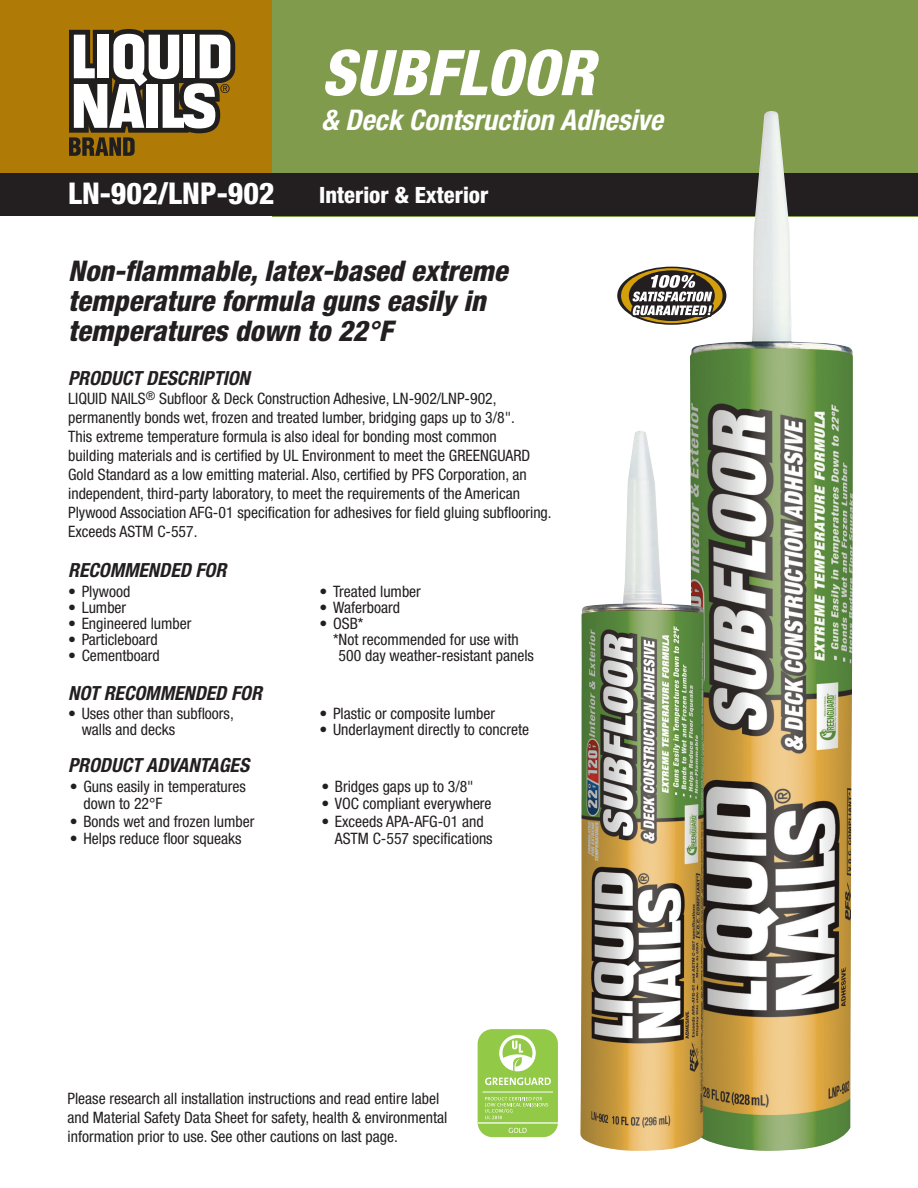
<style>
.page{position:relative;width:918px;height:1188px;background:#fff}
.page>*{position:absolute;margin:0;border:0;box-sizing:border-box;transform-origin:0 0}
.t1{font:italic 800 condensed 63px "Helvetica Neue";color:#fff}
.t2{font:800 condensed 30px "Helvetica Neue";color:#fff}
.Headline{font:italic 800 condensed 28.5px/30px "Helvetica Neue";color:#231f20}
.t3{font:italic 700 condensed 28.5px "Helvetica Neue";color:#fff}
.t4{font:800 condensed 22.5px "Helvetica Neue";color:#fdfdfd}
.Paragraph_Header{font:italic 700 condensed 19.5px "Helvetica Neue";color:#231f20}
.t5{font:condensed 15.75px/18.9px "Helvetica Neue LT Std";color:#231f20}
.t6{font:condensed 15.75px/17.2px "Helvetica Neue";color:#231f20}
</style>
<div class="page">
<div style="left:0;top:0;width:918px;height:174px;background:#b07a07"></div>
<div style="left:272px;top:0;width:646px;height:216px;background:#809b4c"></div>
<div style="left:0;top:173px;width:918px;height:43px;background:#231f20"></div>
<svg style="left:69px;top:29px;width:166px;height:127px"></svg>
<img style="left:690px;top:111px;width:164px;height:1040px">
<img style="left:580px;top:431px;width:124px;height:720px">
<svg style="left:617px;top:267px;width:109px;height:58px"></svg>
<div style="left:621px;top:268px;width:102px;height:55px;background:#d49f0c;border-radius:50%"></div>
<svg style="left:628px;top:267px;width:89px;height:58px"></svg>
<div style="left:478px;top:1029px;width:80px;height:108px;background:#92c947;border-radius:15px"></div>
<hr style="left:478px;top:1122px;width:80px;height:2px;background:#fff">
<svg style="left:509px;top:1128px;width:18px;height:5px"></svg>
<svg style="left:499px;top:1035px;width:37px;height:37px"></svg>
<svg style="left:485px;top:1097px;width:63px;height:22px"></svg>
<hr style="left:483px;top:1092px;width:70px;height:1px;background:#fff">
<svg style="left:485px;top:1078px;width:66px;height:7px"></svg>
<p class="t1" style="left:321px;top:34px;width:274px">SUBFLOOR</p>
<p class="t3" style="left:321px;top:102px;width:343px">&amp; Deck Contsruction Adhesive</p>
<p class="t2" style="left:68px;top:175px;width:208px">LN-902/LNP-902</p>
<p class="t4" style="left:319px;top:181px;width:171px">Interior &amp; Exterior</p>
<p class="Headline" style="left:68px;top:255px;width:441px">Non-flammable, latex-based extreme temperature formula guns easily in temperatures down to 22°F</p>
<p class="Paragraph_Header" style="left:68px;top:367px;width:183px">PRODUCT DESCRIPTION</p>
<p class="t5" style="left:68px;top:389px;width:485px">LIQUID NAILS<sup>®</sup> Subfloor &amp; Deck Construction Adhesive, LN-902/LNP-902, permanently bonds wet, frozen and treated lumber, bridging gaps up to 3/8".<br>This extreme temperature formula is also ideal for bonding most common<br>building materials and is certified by UL Environment to meet the GREENGUARD Gold Standard as a low emitting material. Also, certified by PFS Corporation, an independent, third-party laboratory, to meet the requirements of the American Plywood Association AFG-01 specification for adhesives for field gluing subflooring.<br>Exceeds ASTM C-557.</p>
<p class="Paragraph_Header" style="left:68px;top:558px;width:160px">RECOMMENDED FOR</p>
<p class="t5" style="left:68px;top:581px;width:64px">• Plywood</p>
<p class="t5" style="left:68px;top:598px;width:60px">• Lumber</p>
<p class="t5" style="left:68px;top:614px;width:125px">• Engineered lumber</p>
<p class="t5" style="left:68px;top:630px;width:91px">• Particleboard</p>
<p class="t5" style="left:68px;top:646px;width:93px">• Cementboard</p>
<p class="Paragraph_Header" style="left:68px;top:681px;width:195px">NOT RECOMMENDED FOR</p>
<p class="t5" style="left:320px;top:581px;width:103px">• Treated lumber</p>
<p class="t5" style="left:320px;top:598px;width:82px">• Waferboard</p>
<p class="t5" style="left:320px;top:614px;width:45px">• OSB*</p>
<p class="t5" style="left:333px;top:630px;width:187px">*Not recommended for use with</p>
<p class="t5" style="left:339px;top:646px;width:197px">500 day weather-resistant panels</p>
<p class="t5" style="left:82px;top:705px;width:154px;line-height:16.2px;text-indent:-14px">• Uses other than subfloors, walls and decks</p>
<p class="t5" style="left:320px;top:704px;width:177px">• Plastic or composite lumber</p>
<p class="t5" style="left:320px;top:720px;width:211px">• Underlayment directly to concrete</p>
<p class="Paragraph_Header" style="left:68px;top:753px;width:182px">PRODUCT ADVANTAGES</p>
<p class="t6" style="left:83px;top:778px;width:164px;text-indent:-14px">• Guns easily in temperatures down to 22°F</p>
<p class="t6" style="left:70px;top:812px;width:186px">• Bonds wet and frozen lumber</p>
<p class="t6" style="left:70px;top:830px;width:173px">• Helps reduce floor squeaks</p>
<p class="t6" style="left:321px;top:778px;width:154px">• Bridges gaps up to 3/8"</p>
<p class="t6" style="left:321px;top:795px;width:172px">• VOC compliant everywhere</p>
<p class="t6" style="left:335px;top:812px;width:159px;text-indent:-14px">• Exceeds APA-AFG-01 and<br>ASTM C-557 specifications</p>
<p class="t6" style="left:68px;top:1089px;width:382px;line-height:18.9px">Please research all installation instructions and read entire label and Material Safety Data Sheet for safety, health &amp; environmental information prior to use. See other cautions on last page.</p>
</div>
